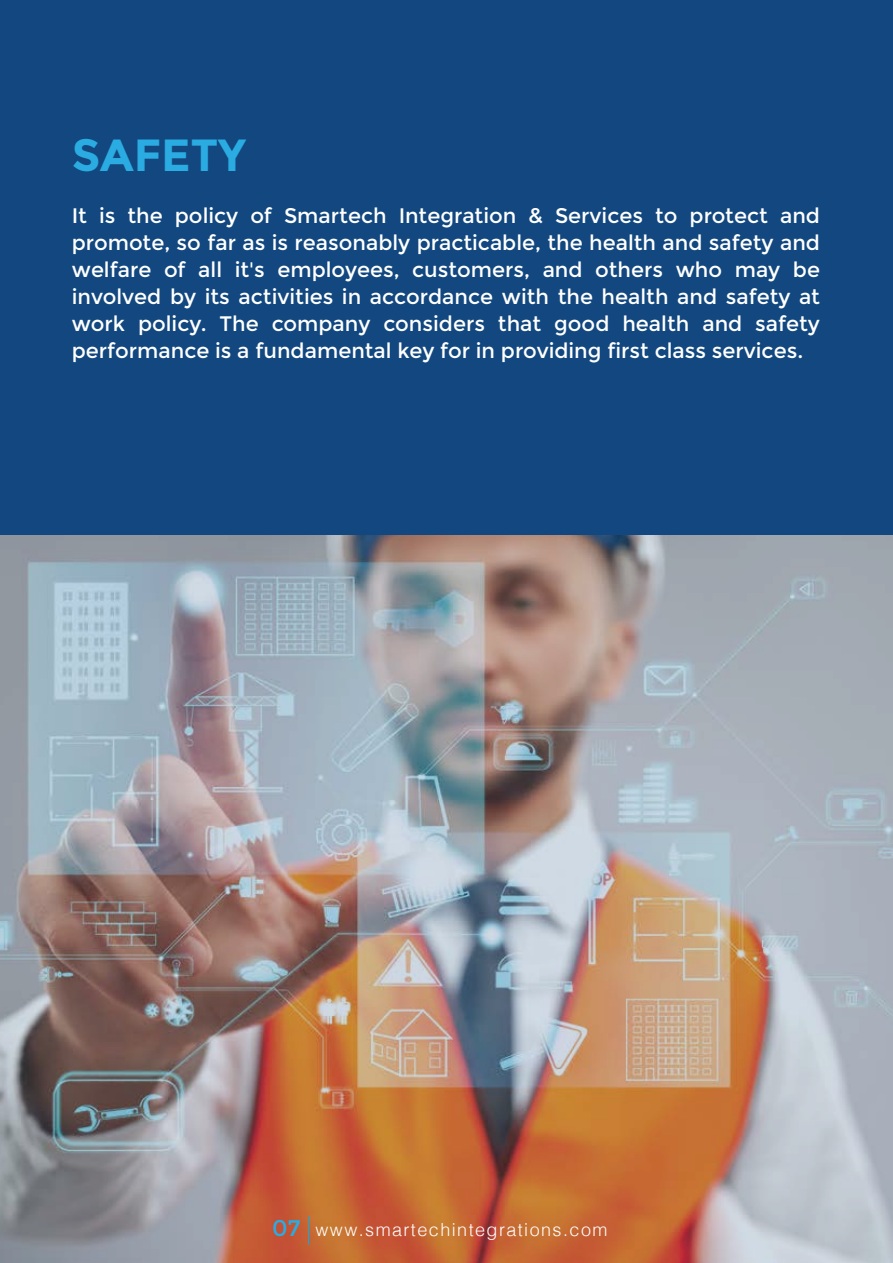
<style>
.page{position:relative;width:893px;height:1263px;background:#fff}
.page>*{position:absolute;margin:0;border:0;box-sizing:border-box;transform-origin:0 0}
.t1{font:700 45px "Montserrat";color:#2aace2}
.t2{font:21px/27px "Montserrat";color:#fff;text-align:justify}
.t3{font:300 18px "Helvetica";letter-spacing:.08em;color:#fff}
.s1{font-family:"Montserrat";font-weight:400;font-size:22.5px;color:#2aace2}
</style>
<div class="page">
<img style="left:0;top:535px;width:893px;height:728px">
<div style="left:0;top:0;width:893px;height:535px;background:#12487f"></div>
<svg style="left:308px;top:1216px;width:1px;height:29px"></svg>
<h1 class="t1" style="left:72px;top:128px;width:176px">SAFETY</h1>
<p class="t2" style="left:72px;top:202px;width:750px">It is the policy of Smartech Integration &amp; Services to protect and promote, so far as is reasonably practicable, the health and safety and welfare of all it's employees, customers, and others who may be involved by its activities in accordance with the health and safety at work policy. The company considers that good health and safety performance is a fundamental key for in providing first class services.</p>
<p class="t3" style="left:272px;top:1214px;width:337px"><span class="s1">07</span> www.smartechintegrations.com</p>
</div>
